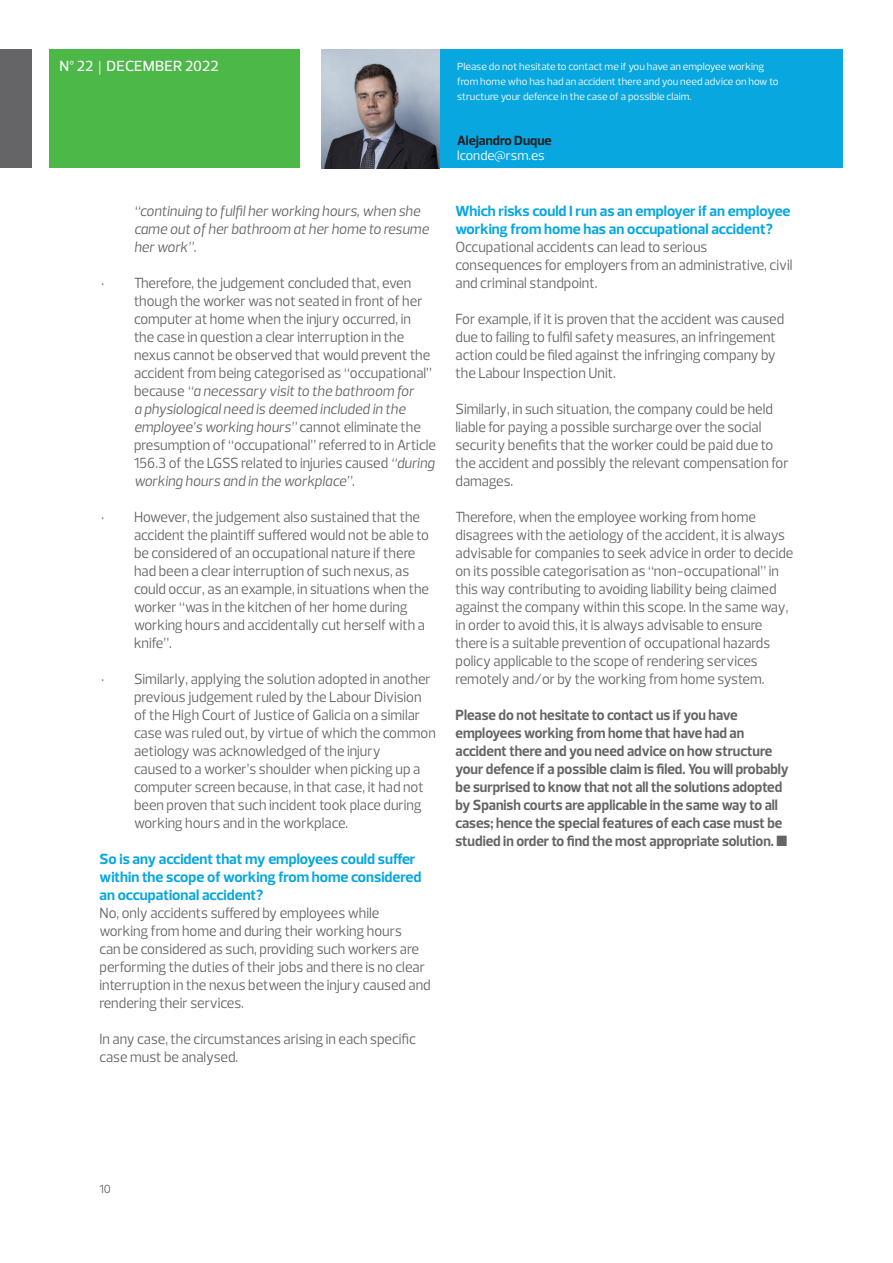
<style>
.page{position:relative;width:893px;height:1263px;background:#fff}
.page>*{position:absolute;margin:0;border:0;box-sizing:border-box;transform-origin:0 0}
.Power_of_being_under{font:15px/18px "Prelo";color:#656568;scale:.95 1}
.Power_of_being_under-2{font:700 15px/18px "Prelo";color:#656568;scale:.95 1}
.Power_of_being_under-3{font:700 15px/18px "Prelo";color:#08a7e0}
.Power_of_being_under-4{font:italic 15px/18px "Prelo";color:#656568;scale:.95 1}
.Division_Tagline{font:500 15px "Prelo";letter-spacing:.005em;color:#fff}
.Power_of_being_under-5{font:700 13.5px "Prelo";color:#231f20}
.Power_of_being_under-6{font:13.5px "Prelo";color:#fff}
.t1{font:12px "Prelo";color:#656568}
.Power_of_being_under-7{font:10.5px/15px "Prelo";color:#fff}
.s1{font-family:"Baskerville";font-weight:400}
.s2{font-style:normal}
.s3{font-style:italic}
</style>
<div class="page">
<div style="left:321px;top:50px;width:522px;height:118px;background:#08a7e0"></div>
<div style="left:50px;top:50px;width:250px;height:118px;background:#4cb848"></div>
<div style="left:0;top:50px;width:31px;height:118px;background:#656568"></div>
<img style="left:321px;top:50px;width:119px;height:118px">
<p class="Division_Tagline" style="left:60px;top:57px;width:161px">Nº 22 <span class="s1">|</span> DECEMBER 2022</p>
<p class="Power_of_being_under-4" style="left:134px;top:202px;width:312px">“continuing to fulfil her working hours, when she came out of her bathroom at her home to resume her work”<span class="s2">.</span></p>
<p class="Power_of_being_under" style="left:134px;top:274px;width:319px;text-indent:-33px">• Therefore, the judgement concluded that, even though the worker was not seated in front of her computer at home when the injury occurred, in<br>the case in question a clear interruption in the nexus cannot be observed that would prevent the accident from being categorised as “occupational” because <span class="s3">“a necessary visit to the bathroom for<br>a physiological need is deemed included in the employee’s working hours”</span> cannot eliminate the presumption of “occupational” referred to in Article 156.3 of the LGSS related to injuries caused <span class="s3">“during working hours and in the workplace”</span>.</p>
<p class="Power_of_being_under" style="left:134px;top:508px;width:312px;text-indent:-33px">• However, the judgement also sustained that the accident the plaintiff suffered would not be able to be considered of an occupational nature if there had been a clear interruption of such nexus, as could occur, as an example, in situations when the worker “was in the kitchen of her home during working hours and accidentally cut herself with a knife”.</p>
<p class="Power_of_being_under" style="left:134px;top:670px;width:319px;text-indent:-33px">• Similarly, applying the solution adopted in another previous judgement ruled by the Labour Division of the High Court of Justice of Galicia on a similar case was ruled out, by virtue of which the common aetiology was acknowledged of the injury<br>caused to a worker’s shoulder when picking up a computer screen because, in that case, it had not been proven that such incident took place during working hours and in the workplace.</p>
<p class="Power_of_being_under-3" style="left:99px;top:850px;width:323px">So is any accident that my employees could suffer within the scope of working from home considered an occupational accident?</p>
<p class="Power_of_being_under" style="left:99px;top:904px;width:350px">No, only accidents suffered by employees while working from home and during their working hours<br>can be considered as such, providing such workers are performing the duties of their jobs and there is no clear interruption in the nexus between the injury caused and rendering their services.</p>
<p class="Power_of_being_under" style="left:99px;top:1030px;width:334px">In any case, the circumstances arising in each specific case must be analysed.</p>
<p class="Power_of_being_under-7" style="left:457px;top:59px;width:323px">Please do not hesitate to contact me if you have an employee working from home who has had an accident there and you need advice on how to structure your defence in the case of a possible claim.</p>
<p class="Power_of_being_under-5" style="left:457px;top:132px;width:96px">Alejandro Duque</p>
<p class="Power_of_being_under-6" style="left:457px;top:147px;width:89px">lconde@rsm.es</p>
<p class="Power_of_being_under-3" style="left:455px;top:202px;width:337px">Which risks could I run as an employer if an employee working from home has an occupational accident?</p>
<p class="Power_of_being_under" style="left:455px;top:238px;width:356px">Occupational accidents can lead to serious consequences for employers from an administrative, civil and criminal standpoint.</p>
<p class="Power_of_being_under" style="left:455px;top:310px;width:348px">For example, if it is proven that the accident was caused due to failing to fulfil safety measures, an infringement action could be filed against the infringing company by the Labour Inspection Unit.</p>
<p class="Power_of_being_under" style="left:455px;top:400px;width:352px">Similarly, in such situation, the company could be held liable for paying a possible surcharge over the social security benefits that the worker could be paid due to the accident and possibly the relevant compensation for damages.</p>
<p class="Power_of_being_under" style="left:455px;top:508px;width:357px">Therefore, when the employee working from home disagrees with the aetiology of the accident, it is always advisable for companies to seek advice in order to decide on its possible categorisation as “non-occupational” in this way contributing to avoiding liability being claimed against the company within this scope. In the same way, in order to avoid this, it is always advisable to ensure there is a suitable prevention of occupational hazards policy applicable to the scope of rendering services remotely and/or by the working from home system.</p>
<p class="Power_of_being_under-2" style="left:455px;top:706px;width:352px">Please do not hesitate to contact us if you have employees working from home that have had an accident there and you need advice on how structure your defence if a possible claim is filed. You will probably be surprised to know that not all the solutions adopted by Spanish courts are applicable in the same way to all cases; hence the special features of each case must be studied in order to find the most appropriate solution. ■</p>
<p class="t1" style="left:99px;top:1181px;width:13px">10</p>
</div>
